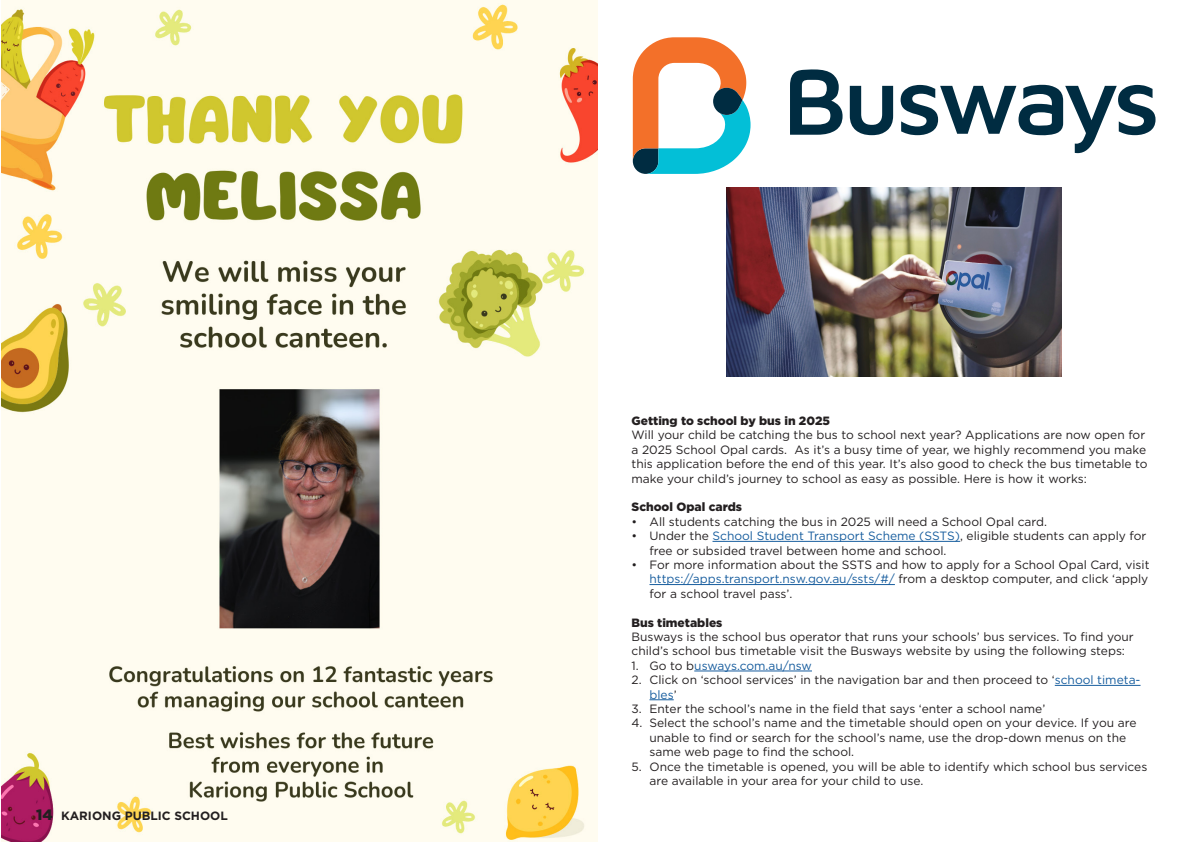
<style>
.page{position:relative;width:1191px;height:842px;background:#fff}
.page>*{position:absolute;margin:0;border:0;box-sizing:border-box;transform-origin:0 0}
.t1{font:12px/14.4px "Gotham";color:#231f20}
.t2{font:900 12px "Gotham";color:#231f20}
.t3{font:12px "Gotham";letter-spacing:-.015em;color:#175d9e}
.t4{font:700 12px "Gotham";color:#231f20}
.s1{font-weight:900;font-size:15px}
.s2{color:#175d9e}
.s3{color:#231f20}
</style>
<div class="page">
<img style="left:2px;top:0;width:595px;height:842px">
<img style="left:726px;top:188px;width:335px;height:188px">
<svg style="left:790px;top:69px;width:52px;height:66px"></svg>
<svg style="left:849px;top:86px;width:44px;height:49px"></svg>
<svg style="left:900px;top:85px;width:255px;height:68px"></svg>
<svg style="left:633px;top:37px;width:117px;height:137px"></svg>
<hr style="left:712px;top:541px;width:248px;height:1px;background:#175d9e">
<hr style="left:649px;top:584px;width:246px;height:1px;background:#175d9e">
<hr style="left:694px;top:671px;width:118px;height:1px;background:#175d9e">
<hr style="left:1054px;top:685px;width:86px;height:1px;background:#175d9e">
<svg style="left:649px;top:699px;width:24px;height:1px"></svg>
<p class="t4" style="left:36px;top:807px;width:193px"><span class="s1">14</span> KARIONG PUBLIC SCHOOL</p>
<p class="t2" style="left:631px;top:412px;width:200px">Getting to school by bus in 2025</p>
<p class="t1" style="left:631px;top:428px;width:518px">Will your child be catching the bus to school next year? Applications are now open for a 2025 School Opal cards. As it’s a busy time of year, we highly recommend you make this application before the end of this year. It’s also good to check the bus timetable to make your child’s journey to school as easy as possible. Here is how it works:</p>
<p class="t2" style="left:631px;top:499px;width:112px">School Opal cards</p>
<p class="t1" style="left:631px;top:514px;width:417px">• All students catching the bus in 2025 will need a School Opal card.</p>
<p class="t1" style="left:649px;top:528px;width:498px;text-indent:-18px">• Under the <span class="s2">School Student Transport Scheme (SSTS)</span>, eligible students can apply for free or subsided travel between home and school.</p>
<p class="t1" style="left:649px;top:557px;width:501px;text-align:justify;text-indent:-18px">• For more information about the SSTS and how to apply for a School Opal Card, visit <span class="s2">https://apps.transport.nsw.gov.au/ssts/#/</span> from a desktop computer, and click ‘apply for a school travel pass’.</p>
<p class="t2" style="left:631px;top:614px;width:92px">Bus timetables</p>
<p class="t1" style="left:631px;top:629px;width:504px">Busways is the school bus operator that runs your schools’ bus services. To find your child’s school bus timetable visit the Busways website by using the following steps:</p>
<p class="t3" style="left:631px;top:658px;width:182px"><span class="s3">1. Go to b</span>usways.com.au/nsw</p>
<p class="t1" style="left:649px;top:672px;width:492px;text-indent:-18px">2. Click on ‘school services’ in the navigation bar and then proceed to ‘<span class="s2">school timeta&shy;bles</span>’</p>
<p class="t1" style="left:631px;top:701px;width:415px">3. Enter the school’s name in the field that says ‘enter a school name’</p>
<p class="t1" style="left:649px;top:716px;width:488px;text-indent:-18px">4. Select the school’s name and the timetable should open on your device. If you are unable to find or search for the school’s name, use the drop-down menus on the same web page to find the school.</p>
<p class="t1" style="left:649px;top:759px;width:499px;text-indent:-18px">5. Once the timetable is opened, you will be able to identify which school bus services are available in your area for your child to use.</p>
</div>
